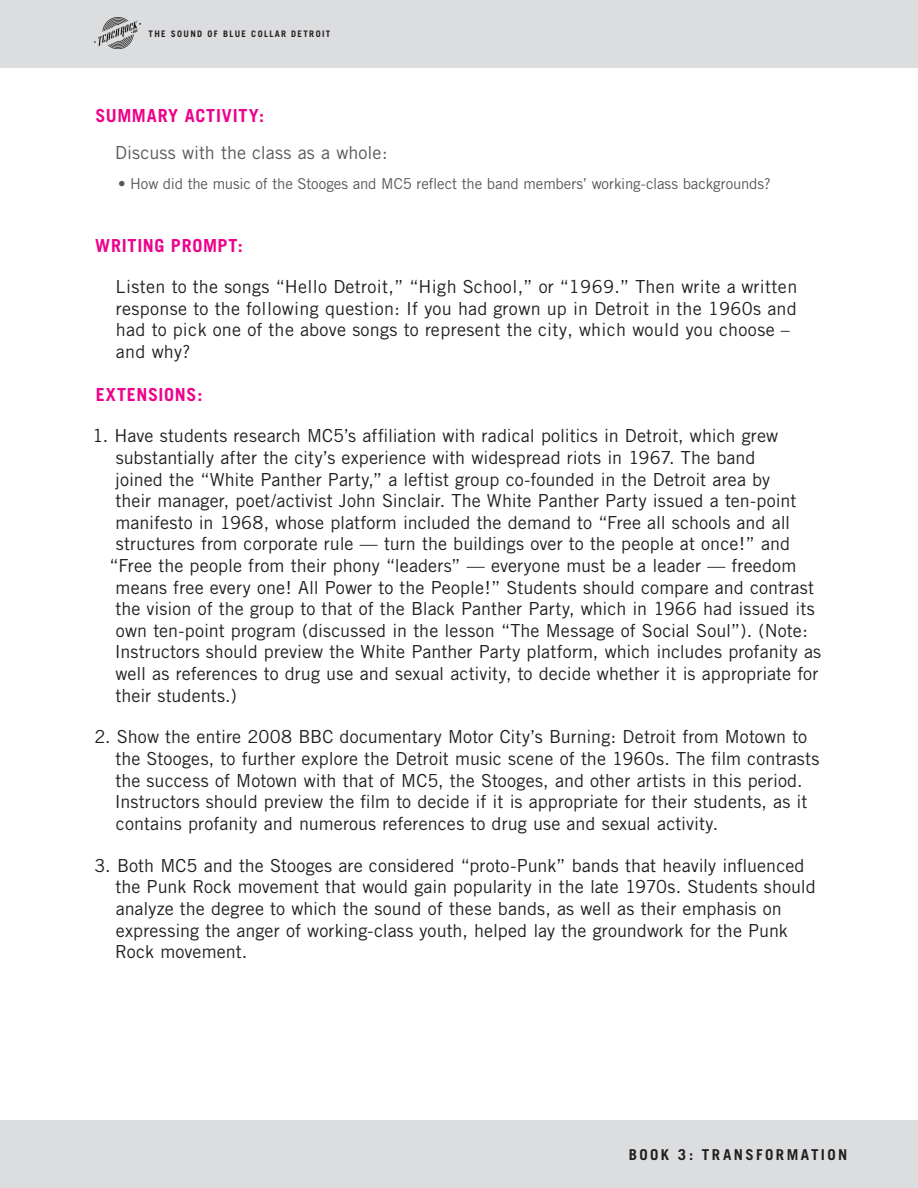
<style>
.page{position:relative;width:918px;height:1188px;background:#fff}
.page>*{position:absolute;margin:0;border:0;box-sizing:border-box;transform-origin:0 0}
.HANGING_NUMBERS{font:18px/21.6px "Trade Gothic";letter-spacing:.005em;color:#231f20}
.HANGING_NUMBERS-2{font:18px/21.6px "Trade Gothic LT Std";letter-spacing:.02em;color:#231f20}
.HANGING_NUMBERS-3{font:18px "Trade Gothic";color:#57585a}
.PINK_SECTION_HEADER{font:700 18px "Trade Gothic";letter-spacing:.04em;color:#ed028c}
.HANGING_NUMBERS-4{font:700 18px "Trade Gothic";letter-spacing:.045em;color:#ed028c}
.INDENTED_BULLETS{font:15px "Trade Gothic";letter-spacing:-.01em;color:#57585a}
.t1{font:700 15px "Trade Gothic";letter-spacing:.16em;color:#231f20}
.t2{font:700 9px "Trade Gothic";letter-spacing:.15em;color:#231f20}
</style>
<div class="page">
<div style="left:0;top:0;width:918px;height:68px;background:#dcdddf"></div>
<img style="left:94px;top:18px;width:46px;height:30px">
<div style="left:0;top:1120px;width:918px;height:68px;background:#dcdddf"></div>
<p class="t2" style="left:148px;top:28px;width:183px">THE SOUND OF BLUE COLLAR DETROIT</p>
<p class="HANGING_NUMBERS-4" style="left:95px;top:104px;width:170px">SUMMARY ACTIVITY:</p>
<p class="HANGING_NUMBERS-3" style="left:115px;top:141px;width:274px">Discuss with the class as a whole:</p>
<p class="INDENTED_BULLETS" style="left:118px;top:174px;width:654px">• How did the music of the Stooges and MC5 reflect the band members’ working-class backgrounds?</p>
<p class="PINK_SECTION_HEADER" style="left:95px;top:235px;width:149px">WRITING PROMPT:</p>
<p class="HANGING_NUMBERS-2" style="left:116px;top:276px;width:683px">Listen to the songs “Hello Detroit,” “High School,” or “1969.” Then write a written response to the following question: If you had grown up in Detroit in the 1960s and had to pick one of the above songs to represent the city, which would you choose – and why?</p>
<p class="PINK_SECTION_HEADER" style="left:96px;top:383px;width:108px">EXTENSIONS:</p>
<p class="HANGING_NUMBERS" style="left:93px;top:425px;width:687px">1. Have students research MC5’s affiliation with radical politics in Detroit, which grew</p>
<p class="HANGING_NUMBERS" style="left:116px;top:447px;width:641px">substantially after the city’s experience with widespread riots in 1967. The band</p>
<p class="HANGING_NUMBERS" style="left:115px;top:468px;width:657px">joined the “White Panther Party,” a leftist group co-founded in the Detroit area by</p>
<p class="HANGING_NUMBERS" style="left:116px;top:490px;width:682px">their manager, poet/activist John Sinclair. The White Panther Party issued a ten-point</p>
<p class="HANGING_NUMBERS" style="left:116px;top:511px;width:676px">manifesto in 1968, whose platform included the demand to “Free all schools and all</p>
<p class="HANGING_NUMBERS" style="left:116px;top:533px;width:676px">structures from corporate rule — turn the buildings over to the people at once!” and</p>
<p class="HANGING_NUMBERS" style="left:110px;top:555px;width:688px">“Free the people from their phony “leaders” — everyone must be a leader — freedom</p>
<p class="HANGING_NUMBERS" style="left:116px;top:576px;width:700px">means free every one! All Power to the People!” Students should compare and contrast</p>
<p class="HANGING_NUMBERS" style="left:115px;top:598px;width:701px">the vision of the group to that of the Black Panther Party, which in 1966 had issued its</p>
<p class="HANGING_NUMBERS" style="left:116px;top:619px;width:694px">own ten-point program (discussed in the lesson “The Message of Social Soul”). (Note:</p>
<p class="HANGING_NUMBERS" style="left:115px;top:641px;width:708px">Instructors should preview the White Panther Party platform, which includes profanity as</p>
<p class="HANGING_NUMBERS" style="left:116px;top:663px;width:705px">well as references to drug use and sexual activity, to decide whether it is appropriate for</p>
<p class="HANGING_NUMBERS" style="left:115px;top:684px;width:123px">their students.)</p>
<p class="HANGING_NUMBERS" style="left:115px;top:726px;width:706px;text-indent:-20px">2. Show the entire 2008 BBC documentary Motor City’s Burning: Detroit from Motown to the Stooges, to further explore the Detroit music scene of the 1960s. The film contrasts the success of Motown with that of MC5, the Stooges, and other artists in this period.<br>Instructors should preview the film to decide if it is appropriate for their students, as it contains profanity and numerous references to drug use and sexual activity.</p>
<p class="HANGING_NUMBERS" style="left:115px;top:854px;width:702px;text-indent:-21px">3. Both MC5 and the Stooges are considered “proto-Punk” bands that heavily influenced the Punk Rock movement that would gain popularity in the late 1970s. Students should analyze the degree to which the sound of these bands, as well as their emphasis on expressing the anger of working-class youth, helped lay the groundwork for the Punk Rock movement.</p>
<p class="t1" style="left:629px;top:1145px;width:220px">BOOK 3: TRANSFORMATION</p>
</div>
